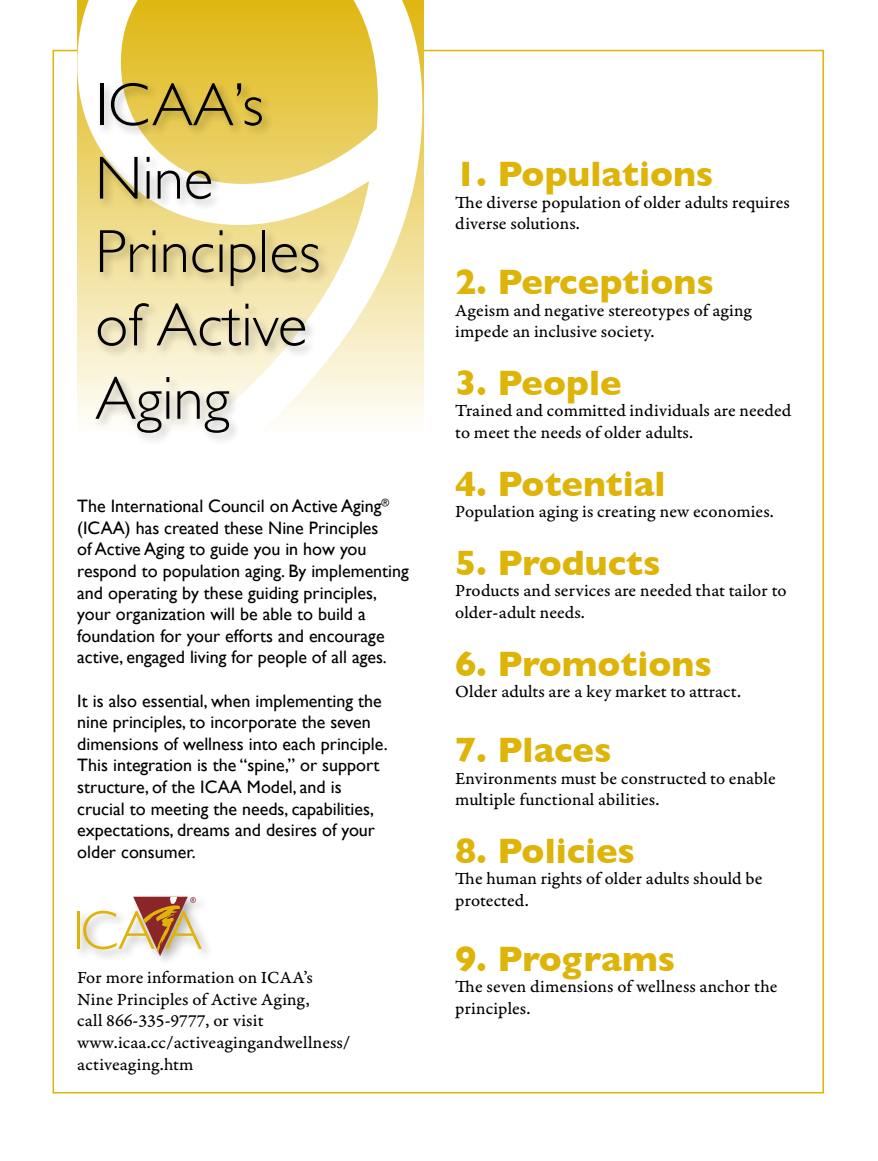
<style>
.page{position:relative;width:878px;height:1161px;background:#fff}
.page>*{position:absolute;margin:0;border:0;box-sizing:border-box;transform-origin:0 0}
.t1{font:300 61.2px/73.3px "Gill Sans";color:#000}
.t2{font:700 36px "Gill Sans";color:#deb408}
.t3{font:18px/21.6px "Garamond Premr Pro Capt";letter-spacing:.005em;color:#000}
.t4{font:18px/21.6px "Gill Sans";color:#000}
</style>
<div class="page">
<svg style="left:77px;top:0;width:345px;height:420px"></svg>
<div style="left:74px;top:893px;width:140px;height:75px;background:#000;opacity:.3"></div>
<hr style="left:77px;top:911px;width:3px;height:38px;background:#deb408">
<svg style="left:83px;top:897px;width:119px;height:59px"></svg>
<div style="left:93px;top:80px;width:238px;height:366px;background:#000;opacity:.3"></div>
<h1 class="t1" style="left:95px;top:68px;width:227px">ICAA’s<br>Nine<br>Principles of Active<br>Aging</h1>
<p class="t4" style="left:77px;top:495px;width:333px">The International Council on Active Aging<sup>® </sup>(ICAA) has created these Nine Principles<br>of Active Aging to guide you in how you respond to population aging. By implementing and operating by these guiding principles, your organization will be able to build a foundation for your efforts and encourage active, engaged living for people of all ages.</p>
<p class="t4" style="left:77px;top:690px;width:312px">It is also essential, when implementing the nine principles, to incorporate the seven dimensions of wellness into each principle.<br>This integration is the “spine,” or support structure, of the ICAA Model, and is crucial to meeting the needs, capabilities, expectations, dreams and desires of your older consumer.</p>
<p class="t3" style="left:77px;top:967px;width:275px">For more information on ICAA’s<br>Nine Principles of Active Aging,<br>call 866-335-9777, or visit www.icaa.cc/activeagingandwellness/ activeaging.htm</p>
<h2 class="t2" style="left:455px;top:153px;width:260px">1. Populations</h2>
<p class="t3" style="left:455px;top:192px;width:336px">The diverse population of older adults requires diverse solutions.</p>
<h2 class="t2" style="left:455px;top:261px;width:260px">2. Perceptions</h2>
<p class="t3" style="left:455px;top:300px;width:298px">Ageism and negative stereotypes of aging impede an inclusive society.</p>
<h2 class="t2" style="left:455px;top:362px;width:168px">3. People</h2>
<p class="t3" style="left:455px;top:400px;width:337px">Trained and committed individuals are needed to meet the needs of older adults.</p>
<h2 class="t2" style="left:455px;top:462px;width:212px">4. Potential</h2>
<p class="t3" style="left:455px;top:501px;width:320px">Population aging is creating new economies.</p>
<h2 class="t2" style="left:455px;top:542px;width:207px">5. Products</h2>
<p class="t3" style="left:455px;top:580px;width:333px">Products and services are needed that tailor to older-adult needs.</p>
<h2 class="t2" style="left:455px;top:642px;width:258px">6. Promotions</h2>
<p class="t3" style="left:455px;top:681px;width:287px">Older adults are a key market to attract.</p>
<h2 class="t2" style="left:455px;top:729px;width:158px">7. Places</h2>
<p class="t3" style="left:455px;top:768px;width:322px">Environments must be constructed to enable multiple functional abilities.</p>
<h2 class="t2" style="left:455px;top:830px;width:181px">8. Policies</h2>
<p class="t3" style="left:455px;top:868px;width:309px">The human rights of older adults should be protected.</p>
<h2 class="t2" style="left:455px;top:938px;width:221px">9. Programs</h2>
<p class="t3" style="left:455px;top:976px;width:324px">The seven dimensions of wellness anchor the principles.</p>
</div>
